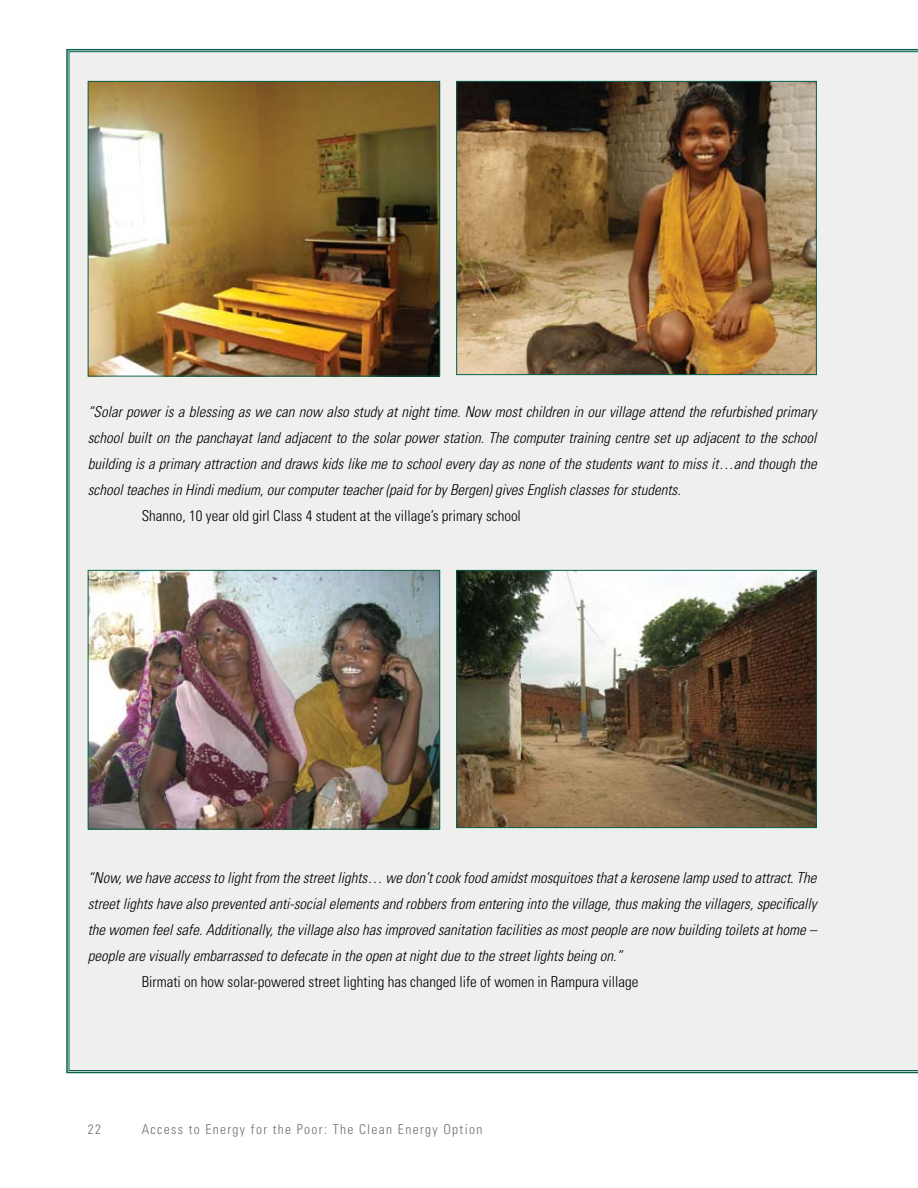
<style>
.page{position:relative;width:918px;height:1188px;background:#fff}
.page>*{position:absolute;margin:0;border:0;box-sizing:border-box;transform-origin:0 0}
.t1{font:italic 300 condensed 15px/26px "Univers";color:#000;text-align:justify}
.t2{font:300 condensed 15px "Univers";color:#000}
.t3{font:300 condensed 13.5px "Univers";letter-spacing:.1em;color:#6d6f71}
</style>
<div class="page">
<div style="left:69px;top:51px;width:849px;height:1020px;background:#efefee"></div>
<img style="left:90px;top:83px;width:348px;height:291px">
<div style="left:88px;top:81px;width:352px;height:295px;border:1px solid #08614c"></div>
<img style="left:90px;top:572px;width:348px;height:256px">
<div style="left:88px;top:570px;width:352px;height:260px;border:1px solid #08614c"></div>
<img style="left:458px;top:83px;width:357px;height:290px">
<div style="left:456px;top:81px;width:361px;height:294px;border:1px solid #08614c"></div>
<img style="left:458px;top:572px;width:357px;height:254px">
<div style="left:456px;top:570px;width:361px;height:258px;border:1px solid #08614c"></div>
<p class="t1" style="left:88px;top:399px;width:731px">“Solar power is a blessing as we can now also study at night time. Now most children in our village attend the refurbished primary school built on the panchayat land adjacent to the solar power station. The computer training centre set up adjacent to the school building is a primary attraction and draws kids like me to school every day as none of the students want to miss it…and though the school teaches in Hindi medium, our computer teacher (paid for by Bergen) gives English classes for students.</p>
<p class="t2" style="left:142px;top:506px;width:381px">Shanno, 10 year old girl Class 4 student at the village’s primary school</p>
<p class="t1" style="left:88px;top:865px;width:731px">“Now, we have access to light from the street lights… we don’t cook food amidst mosquitoes that a kerosene lamp used to attract. The street lights have also prevented anti-social elements and robbers from entering into the village, thus making the villagers, specifically the women feel safe. Additionally, the village also has improved sanitation facilities as most people are now building toilets at home – people are visually embarrassed to defecate in the open at night due to the street lights being on.”</p>
<p class="t2" style="left:142px;top:973px;width:498px">Birmati on how solar-powered street lighting has changed life of women in Rampura village</p>
<p class="t3" style="left:88px;top:1121px;width:15px">22</p>
<p class="t3" style="left:142px;top:1121px;width:342px">Access to Energy for the Poor: The Clean Energy Option</p>
</div>
